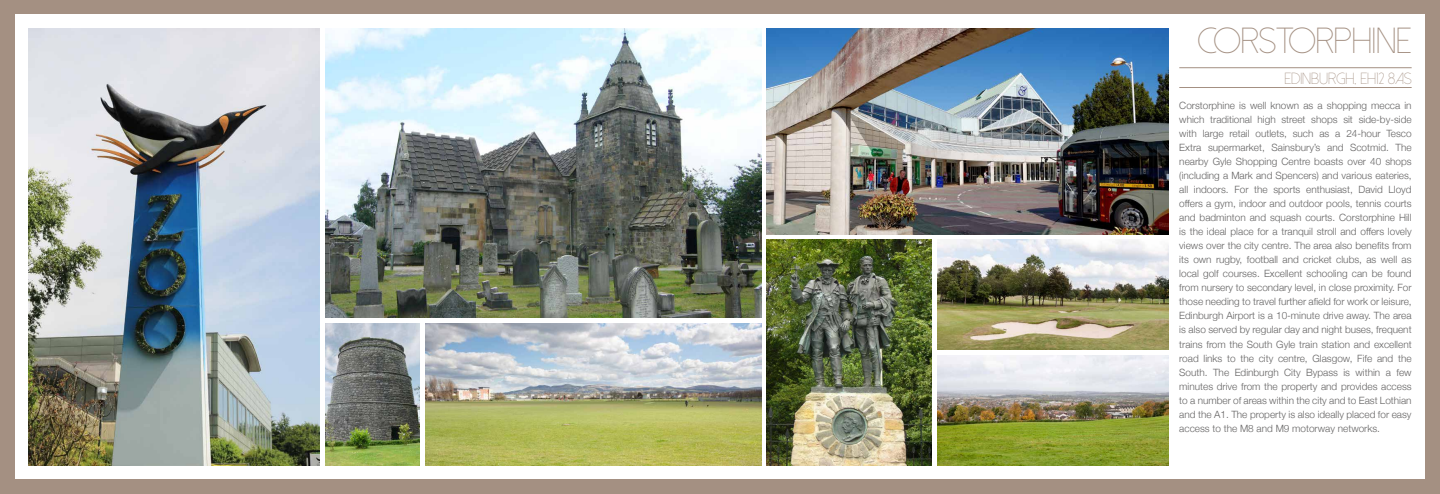
<style>
.page{position:relative;width:1440px;height:494px;background:#fff}
.page>*{position:absolute;margin:0;border:0;box-sizing:border-box;transform-origin:0 0}
.t1{font:300 36.1px "Dolce Vita";color:#a49082}
.t2{font:300 16.1px "Dolce Vita";color:#a49082}
.t3{font:300 10px/14px "Helvetica Neue";color:#646363;text-align:justify}
</style>
<div class="page">
<div style="left:0;top:0;width:1440px;height:14px;background:#a49082"></div>
<div style="left:0;top:479px;width:1440px;height:14px;background:#a49082"></div>
<div style="left:0;top:0;width:14px;height:487px;background:#a49082"></div>
<div style="left:1426px;top:0;width:14px;height:487px;background:#a49082"></div>
<hr style="left:1179px;top:67px;width:233px;height:1px;background:#a49082">
<hr style="left:1179px;top:87px;width:233px;height:1px;background:#a49082">
<img style="left:28px;top:28px;width:291px;height:437px">
<img style="left:325px;top:28px;width:436px;height:289px">
<img style="left:325px;top:323px;width:95px;height:141px">
<img style="left:425px;top:323px;width:336px;height:141px">
<img style="left:767px;top:28px;width:401px;height:206px">
<img style="left:767px;top:240px;width:165px;height:225px">
<img style="left:938px;top:355px;width:230px;height:109px">
<img style="left:938px;top:240px;width:230px;height:109px">
<h1 class="t1" style="left:1198px;top:23px;width:215px">CORSTORPHINE</h1>
<h2 class="t2" style="left:1284px;top:70px;width:129px">EDINBURGH, EH12 8AS</h2>
<p class="t3" style="left:1179px;top:98px;width:234px">Corstorphine is well known as a shopping mecca in which traditional high street shops sit side-by-side with large retail outlets, such as a 24-hour Tesco Extra supermarket, Sainsbury’s and Scotmid. The nearby Gyle Shopping Centre boasts over 40 shops (including a Mark and Spencers) and various eateries, all indoors. For the sports enthusiast, David Lloyd offers a gym, indoor and outdoor pools, tennis courts and badminton and squash courts. Corstorphine Hill is the ideal place for a tranquil stroll and offers lovely views over the city centre. The area also benefits from its own rugby, football and cricket clubs, as well as local golf courses. Excellent schooling can be found from nursery to secondary level, in close proximity. For those needing to travel further afield for work or leisure, Edinburgh Airport is a 10-minute drive away. The area is also served by regular day and night buses, frequent trains from the South Gyle train station and excellent road links to the city centre, Glasgow, Fife and the South. The Edinburgh City Bypass is within a few minutes drive from the property and provides access to a number of areas within the city and to East Lothian and the A1. The property is also ideally placed for easy access to the M8 and M9 motorway networks.</p>
</div>
